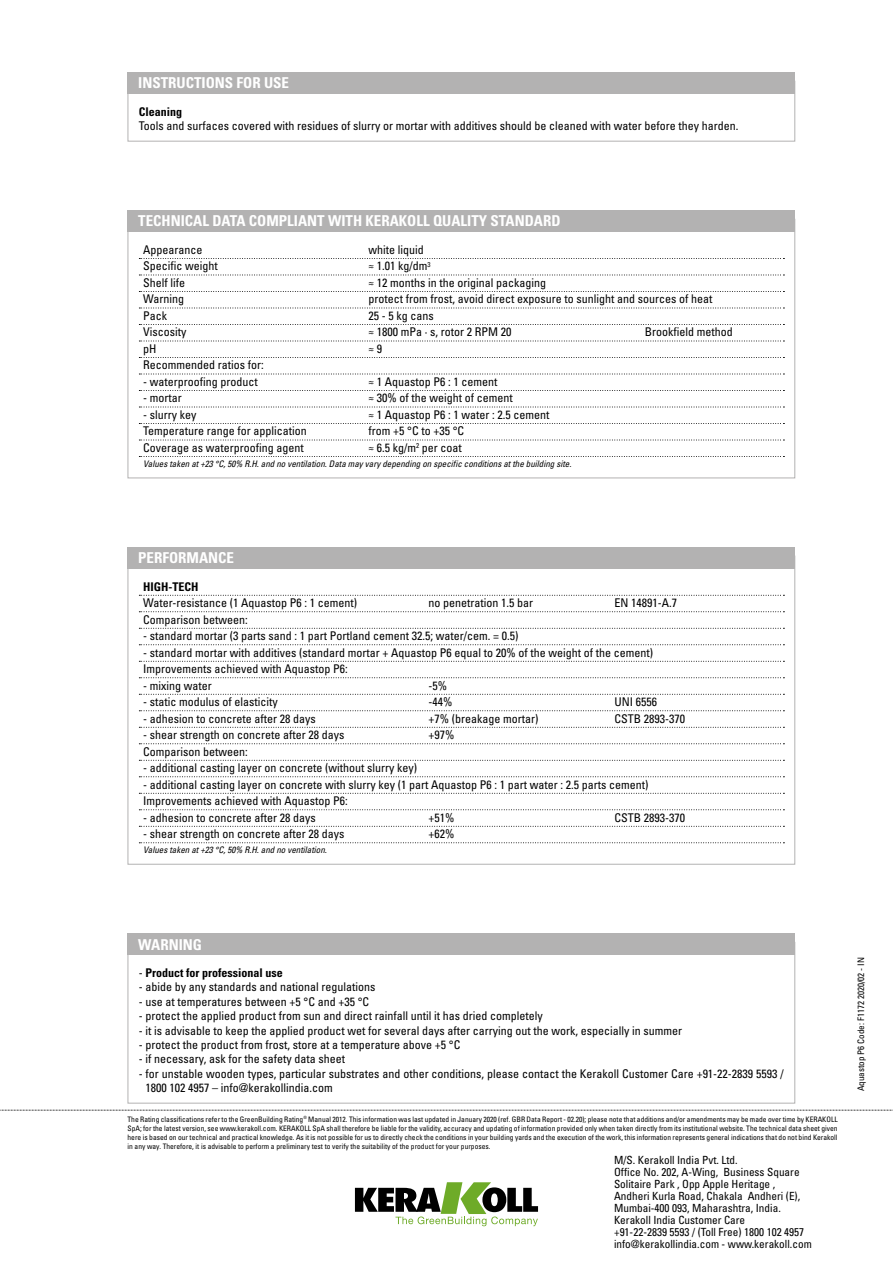
<style>
.page{position:relative;width:893px;height:1263px;background:#fff}
.page>*{position:absolute;margin:0;border:0;box-sizing:border-box;transform-origin:0 0}
.t1{font:700 condensed 15px "Univers LT Std";color:#fff}
.t2{font:condensed 12px/16.5px "Univers LT Std";color:#000}
.t3{font:700 condensed 12px "Univers LT Std";color:#000}
.t4{font:condensed 11.25px/12px "Univers LT Std";color:#000}
.t5{font:italic condensed 9px "Univers LT Std";color:#000}
.t6{font:condensed 9px "Univers LT Std";color:#000}
.t7{font:condensed 7.5px/9px "Univers LT Std";color:#000;text-align:justify}
.s1{font-weight:400}
</style>
<div class="page">
<svg style="left:0;top:1110px;width:893px;height:1px"></svg>
<svg style="left:355px;top:1182px;width:183px;height:44px"></svg>
<div style="left:128px;top:933px;width:667px;height:22px;background:#b3b2b2"></div>
<svg style="left:139px;top:595px;width:645px;height:1px"></svg>
<svg style="left:139px;top:611px;width:645px;height:1px"></svg>
<svg style="left:139px;top:628px;width:645px;height:1px"></svg>
<svg style="left:139px;top:644px;width:645px;height:1px"></svg>
<svg style="left:139px;top:661px;width:645px;height:1px"></svg>
<svg style="left:139px;top:677px;width:645px;height:1px"></svg>
<svg style="left:139px;top:694px;width:645px;height:1px"></svg>
<svg style="left:139px;top:710px;width:645px;height:1px"></svg>
<svg style="left:139px;top:727px;width:645px;height:1px"></svg>
<svg style="left:139px;top:743px;width:645px;height:1px"></svg>
<svg style="left:139px;top:760px;width:645px;height:1px"></svg>
<svg style="left:139px;top:776px;width:645px;height:1px"></svg>
<svg style="left:139px;top:793px;width:645px;height:1px"></svg>
<svg style="left:139px;top:809px;width:645px;height:1px"></svg>
<svg style="left:139px;top:826px;width:645px;height:1px"></svg>
<svg style="left:139px;top:842px;width:645px;height:1px"></svg>
<div style="left:128px;top:547px;width:667px;height:21px;background:#b3b2b2"></div>
<svg style="left:139px;top:258px;width:645px;height:1px"></svg>
<svg style="left:139px;top:275px;width:645px;height:1px"></svg>
<svg style="left:139px;top:291px;width:645px;height:1px"></svg>
<svg style="left:139px;top:308px;width:645px;height:1px"></svg>
<svg style="left:139px;top:324px;width:645px;height:1px"></svg>
<svg style="left:139px;top:341px;width:645px;height:1px"></svg>
<svg style="left:139px;top:357px;width:645px;height:1px"></svg>
<svg style="left:139px;top:374px;width:645px;height:1px"></svg>
<svg style="left:139px;top:390px;width:645px;height:1px"></svg>
<svg style="left:139px;top:407px;width:645px;height:1px"></svg>
<svg style="left:139px;top:423px;width:645px;height:1px"></svg>
<svg style="left:139px;top:440px;width:645px;height:1px"></svg>
<svg style="left:139px;top:456px;width:645px;height:1px"></svg>
<div style="left:128px;top:210px;width:667px;height:22px;background:#b3b2b2"></div>
<div style="left:128px;top:81px;width:667px;height:61px;border:1px solid #b3b2b2"></div>
<div style="left:128px;top:72px;width:667px;height:22px;background:#b3b2b2"></div>
<p class="t1" style="left:138px;top:74px;width:152px">INSTRUCTIONS FOR USE</p>
<p class="t3" style="left:139px;top:104px;width:45px">Cleaning</p>
<p class="t2" style="left:139px;top:117px;width:601px">Tools and surfaces covered with residues of slurry or mortar with additives should be cleaned with water before they harden.</p>
<p class="t1" style="left:138px;top:212px;width:424px">TECHNICAL DATA COMPLIANT WITH KERAKOLL QUALITY STANDARD</p>
<p class="t2" style="left:143px;top:241px;width:61px">Appearance</p>
<p class="t2" style="left:369px;top:241px;width:57px">white liquid</p>
<p class="t2" style="left:143px;top:258px;width:76px">Specific weight</p>
<p class="t2" style="left:369px;top:258px;width:63px">≈ 1.01 kg/dm<sup>3</sup></p>
<p class="t2" style="left:143px;top:274px;width:43px">Shelf life</p>
<p class="t2" style="left:369px;top:274px;width:179px">≈ 12 months in the original packaging</p>
<p class="t2" style="left:143px;top:291px;width:42px">Warning</p>
<p class="t2" style="left:369px;top:291px;width:345px">protect from frost, avoid direct exposure to sunlight and sources of heat</p>
<p class="t2" style="left:143px;top:307px;width:25px">Pack</p>
<p class="t2" style="left:369px;top:307px;width:67px">25 - 5 kg cans</p>
<p class="t2" style="left:143px;top:324px;width:45px">Viscosity</p>
<p class="t2" style="left:369px;top:324px;width:144px">≈ 1800 mPa · s, rotor 2 RPM 20</p>
<p class="t2" style="left:645px;top:324px;width:89px">Brookfield method</p>
<p class="t2" style="left:143px;top:340px;width:15px">pH</p>
<p class="t2" style="left:369px;top:340px;width:15px">≈ 9</p>
<p class="t2" style="left:143px;top:357px;width:122px">Recommended ratios for:</p>
<p class="t2" style="left:143px;top:373px;width:116px">- waterproofing product</p>
<p class="t2" style="left:369px;top:373px;width:130px">≈ 1 Aquastop P6 : 1 cement</p>
<p class="t2" style="left:143px;top:390px;width:40px">- mortar</p>
<p class="t2" style="left:369px;top:390px;width:146px">≈ 30% of the weight of cement</p>
<p class="t2" style="left:143px;top:406px;width:55px">- slurry key</p>
<p class="t2" style="left:369px;top:406px;width:182px">≈ 1 Aquastop P6 : 1 water : 2.5 cement</p>
<p class="t2" style="left:143px;top:423px;width:165px">Temperature range for application</p>
<p class="t2" style="left:369px;top:423px;width:97px">from +5 °C to +35 °C</p>
<p class="t2" style="left:143px;top:439px;width:162px">Coverage as waterproofing agent</p>
<p class="t2" style="left:369px;top:439px;width:95px">≈ 6.5 kg/m<sup>2</sup> per coat</p>
<p class="t5" style="left:143px;top:458px;width:430px">Values taken at +23 °C, 50% R.H. and no ventilation. Data may vary depending on specific conditions at the building site.</p>
<p class="t1" style="left:138px;top:549px;width:97px">PERFORMANCE</p>
<p class="t3" style="left:143px;top:579px;width:57px">HIGH-TECH</p>
<p class="t2" style="left:143px;top:594px;width:215px">Water-resistance (1 Aquastop P6 : 1 cement)</p>
<p class="t2" style="left:428px;top:594px;width:106px">no penetration 1.5 bar</p>
<p class="t2" style="left:614px;top:594px;width:64px">EN 14891-A.7</p>
<p class="t2" style="left:143px;top:611px;width:106px">Comparison between:</p>
<p class="t2" style="left:143px;top:627px;width:377px">- standard mortar (3 parts sand : 1 part Portland cement 32.5; water/cem. = 0.5)</p>
<p class="t2" style="left:143px;top:644px;width:511px">- standard mortar with additives (standard mortar + Aquastop P6 equal to 20% of the weight of the cement)<br>Improvements achieved with Aquastop P6:</p>
<p class="t2" style="left:143px;top:677px;width:70px">- mixing water</p>
<p class="t2" style="left:428px;top:677px;width:20px">-5%</p>
<p class="t2" style="left:143px;top:693px;width:136px">- static modulus of elasticity</p>
<p class="t2" style="left:428px;top:693px;width:25px">-44%</p>
<p class="t2" style="left:614px;top:693px;width:44px">UNI 6556</p>
<p class="t2" style="left:143px;top:710px;width:174px">- adhesion to concrete after 28 days</p>
<p class="t2" style="left:428px;top:710px;width:111px">+7% (breakage mortar)</p>
<p class="t2" style="left:614px;top:710px;width:72px">CSTB 2893-370</p>
<p class="t2" style="left:143px;top:726px;width:203px">- shear strength on concrete after 28 days</p>
<p class="t2" style="left:428px;top:726px;width:27px">+97%</p>
<p class="t2" style="left:143px;top:743px;width:106px">Comparison between:</p>
<p class="t2" style="left:143px;top:759px;width:275px">- additional casting layer on concrete (without slurry key)</p>
<p class="t2" style="left:143px;top:776px;width:507px">- additional casting layer on concrete with slurry key (1 part Aquastop P6 : 1 part water : 2.5 parts cement)<br>Improvements achieved with Aquastop P6:</p>
<p class="t2" style="left:143px;top:809px;width:174px">- adhesion to concrete after 28 days</p>
<p class="t2" style="left:428px;top:809px;width:27px">+51%</p>
<p class="t2" style="left:614px;top:809px;width:72px">CSTB 2893-370</p>
<p class="t2" style="left:143px;top:825px;width:203px">- shear strength on concrete after 28 days</p>
<p class="t2" style="left:428px;top:825px;width:27px">+62%</p>
<p class="t5" style="left:143px;top:844px;width:185px">Values taken at +23 °C, 50% R.H. and no ventilation.</p>
<p class="t1" style="left:138px;top:935px;width:65px">WARNING</p>
<p class="t3" style="left:139px;top:965px;width:145px"><span class="s1">-</span> Product for professional use</p>
<p class="t2" style="left:139px;top:979px;width:238px">- abide by any standards and national regulations</p>
<p class="t2" style="left:139px;top:993px;width:232px">- use at temperatures between +5 °C and +35 °C</p>
<p class="t2" style="left:139px;top:1007px;width:405px">- protect the applied product from sun and direct rainfall until it has dried completely</p>
<p class="t2" style="left:139px;top:1022px;width:545px">- it is advisable to keep the applied product wet for several days after carrying out the work, especially in summer</p>
<p class="t2" style="left:139px;top:1036px;width:323px">- protect the product from frost, store at a temperature above +5 °C</p>
<p class="t2" style="left:139px;top:1051px;width:208px">- if necessary, ask for the safety data sheet</p>
<p class="t2" style="left:146px;top:1066px;width:640px;line-height:14.4px;text-indent:-7px">- for unstable wooden types, particular substrates and other conditions, please contact the Kerakoll Customer Care +91-22-2839 5593 /<br>1800 102 4957 – info@kerakollindia.com</p>
<p class="t7" style="left:128px;top:1114px;width:712px">The Rating classifications refer to the GreenBuilding Rating<sup>®</sup> Manual 2012. This information was last updated in January 2020 (ref. GBR Data Report - 02.20); please note that additions and/or amendments may be made over time by KERAKOLL SpA; for the latest version, see www.kerakoll.com. KERAKOLL SpA shall therefore be liable for the validity, accuracy and updating of information provided only when taken directly from its institutional website. The technical data sheet given here is based on our technical and practical knowledge. As it is not possible for us to directly check the conditions in your building yards and the execution of the work, this information represents general indications that do not bind Kerakoll in any way. Therefore, it is advisable to perform a preliminary test to verify the suitability of the product for your purposes.</p>
<p class="t4" style="left:614px;top:1153px;width:199px">M/S. Kerakoll India Pvt. Ltd.<br>Office No. 202, A-Wing, Business Square Solitaire Park , Opp Apple Heritage , Andheri Kurla Road, Chakala Andheri (E), Mumbai-400 093, Maharashtra, India.<br>Kerakoll India Customer Care<br>+91-22-2839 5593 / (Toll Free) 1800 102 4957 info@kerakollindia.com - www.kerakoll.com</p>
<p class="t6" style="left:855px;top:1091px;width:135px;rotate:-90deg">Aquastop P6 Code: F1172 2020/02 - IN</p>
</div>
